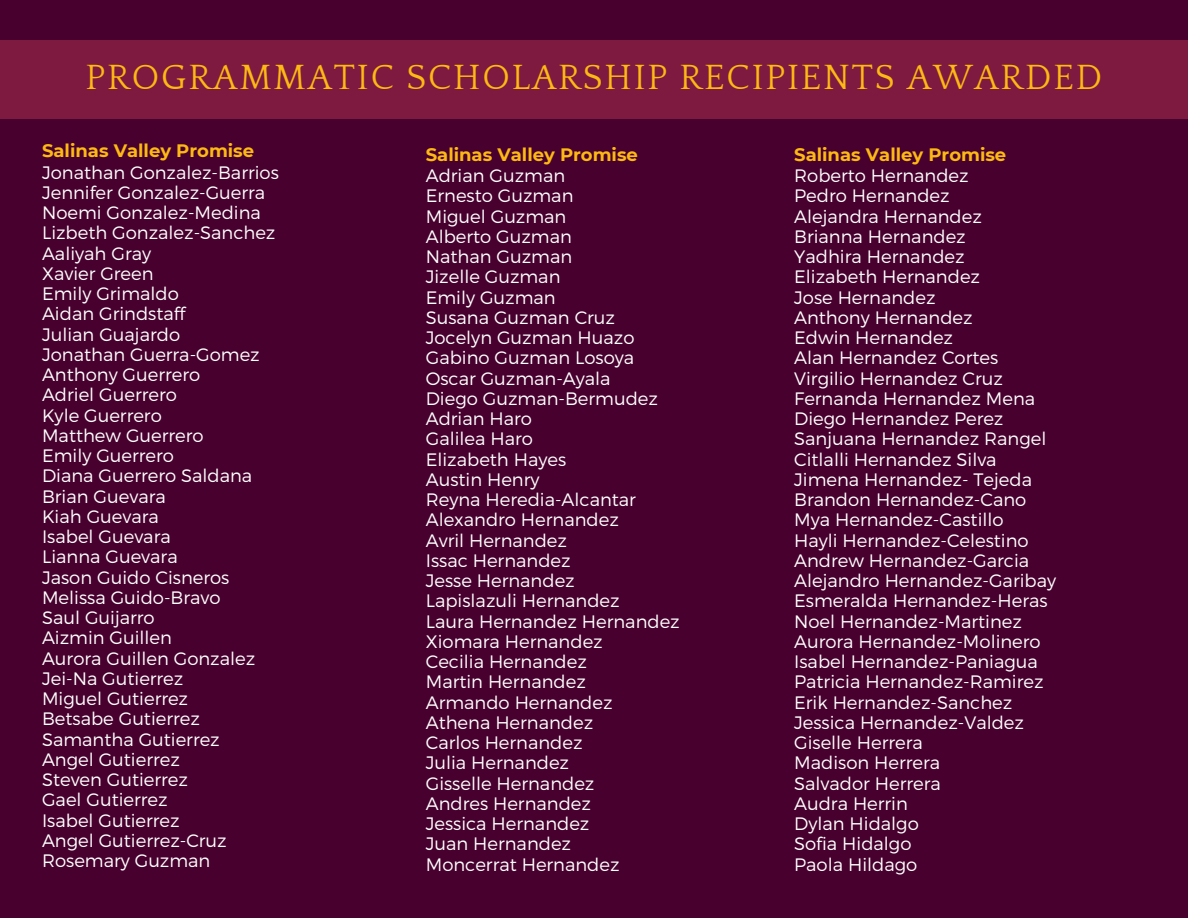
<style>
.page{position:relative;width:1188px;height:918px;background:#48002e}
.page>*{position:absolute;margin:0;border:0;box-sizing:border-box;transform-origin:0 0}
.t1{font:36px "Quattrocento";letter-spacing:.05em;color:#fdb913}
.t2{font:300 18px "Montserrat";color:#fff}
.t3{font:700 18px "Montserrat";color:#fdb913}
</style>
<div class="page">
<div style="left:0;top:40px;width:1188px;height:78px;background:#7e1a40"></div>
<h1 class="t1" style="left:86px;top:58px;width:1018px">PROGRAMMATIC SCHOLARSHIP RECIPIENTS AWARDED</h1>
<p class="t3" style="left:42px;top:140px;width:214px">Salinas Valley Promise</p>
<p class="t2" style="left:42px;top:160px;width:238px">Jonathan Gonzalez-Barrios</p>
<p class="t2" style="left:42px;top:181px;width:225px">Jennifer Gonzalez-Guerra</p>
<p class="t2" style="left:42px;top:201px;width:220px">Noemi Gonzalez-Medina</p>
<p class="t2" style="left:42px;top:221px;width:235px">Lizbeth Gonzalez-Sanchez</p>
<p class="t2" style="left:42px;top:241px;width:111px">Aaliyah Gray</p>
<p class="t2" style="left:42px;top:262px;width:113px">Xavier Green</p>
<p class="t2" style="left:42px;top:282px;width:138px">Emily Grimaldo</p>
<p class="t2" style="left:42px;top:302px;width:145px">Aidan Grindstaff</p>
<p class="t2" style="left:42px;top:322px;width:140px">Julian Guajardo</p>
<p class="t2" style="left:42px;top:343px;width:219px">Jonathan Guerra-Gomez</p>
<p class="t2" style="left:42px;top:363px;width:160px">Anthony Guerrero</p>
<p class="t2" style="left:42px;top:383px;width:136px">Adriel Guerrero</p>
<p class="t2" style="left:42px;top:403px;width:121px">Kyle Guerrero</p>
<p class="t2" style="left:42px;top:424px;width:163px">Matthew Guerrero</p>
<p class="t2" style="left:42px;top:444px;width:133px">Emily Guerrero</p>
<p class="t2" style="left:42px;top:464px;width:212px">Diana Guerrero Saldana</p>
<p class="t2" style="left:42px;top:484px;width:125px">Brian Guevara</p>
<p class="t2" style="left:42px;top:505px;width:118px">Kiah Guevara</p>
<p class="t2" style="left:42px;top:525px;width:130px">Isabel Guevara</p>
<p class="t2" style="left:42px;top:545px;width:137px">Lianna Guevara</p>
<p class="t2" style="left:42px;top:565px;width:189px">Jason Guido Cisneros</p>
<p class="t2" style="left:42px;top:586px;width:180px">Melissa Guido-Bravo</p>
<p class="t2" style="left:42px;top:606px;width:114px">Saul Guijarro</p>
<p class="t2" style="left:42px;top:626px;width:131px">Aizmin Guillen</p>
<p class="t2" style="left:42px;top:646px;width:215px">Aurora Guillen Gonzalez</p>
<p class="t2" style="left:42px;top:667px;width:143px">Jei-Na Gutierrez</p>
<p class="t2" style="left:42px;top:687px;width:148px">Miguel Gutierrez</p>
<p class="t2" style="left:42px;top:707px;width:159px">Betsabe Gutierrez</p>
<p class="t2" style="left:42px;top:727px;width:179px">Samantha Gutierrez</p>
<p class="t2" style="left:42px;top:748px;width:139px">Angel Gutierrez</p>
<p class="t2" style="left:42px;top:768px;width:147px">Steven Gutierrez</p>
<p class="t2" style="left:42px;top:788px;width:127px">Gael Gutierrez</p>
<p class="t2" style="left:42px;top:808px;width:139px">Isabel Gutierrez</p>
<p class="t2" style="left:42px;top:829px;width:186px">Angel Gutierrez-Cruz</p>
<p class="t2" style="left:42px;top:849px;width:170px">Rosemary Guzman</p>
<p class="t3" style="left:426px;top:143px;width:214px">Salinas Valley Promise</p>
<p class="t2" style="left:426px;top:164px;width:141px">Adrian Guzman</p>
<p class="t2" style="left:426px;top:184px;width:149px">Ernesto Guzman</p>
<p class="t2" style="left:426px;top:204px;width:142px">Miguel Guzman</p>
<p class="t2" style="left:426px;top:225px;width:148px">Alberto Guzman</p>
<p class="t2" style="left:426px;top:245px;width:148px">Nathan Guzman</p>
<p class="t2" style="left:426px;top:265px;width:136px">Jizelle Guzman</p>
<p class="t2" style="left:426px;top:285px;width:131px">Emily Guzman</p>
<p class="t2" style="left:426px;top:306px;width:191px">Susana Guzman Cruz</p>
<p class="t2" style="left:426px;top:326px;width:210px">Jocelyn Guzman Huazo</p>
<p class="t2" style="left:426px;top:346px;width:210px">Gabino Guzman Losoya</p>
<p class="t2" style="left:426px;top:366px;width:186px">Oscar Guzman-Ayala</p>
<p class="t2" style="left:426px;top:387px;width:234px">Diego Guzman-Bermudez</p>
<p class="t2" style="left:426px;top:407px;width:108px">Adrian Haro</p>
<p class="t2" style="left:426px;top:427px;width:109px">Galilea Haro</p>
<p class="t2" style="left:426px;top:447px;width:142px">Elizabeth Hayes</p>
<p class="t2" style="left:426px;top:468px;width:115px">Austin Henry</p>
<p class="t2" style="left:426px;top:488px;width:212px">Reyna Heredia-Alcantar</p>
<p class="t2" style="left:426px;top:508px;width:195px">Alexandro Hernandez</p>
<p class="t2" style="left:426px;top:528px;width:143px">Avril Hernandez</p>
<p class="t2" style="left:426px;top:549px;width:146px">Issac Hernandez</p>
<p class="t2" style="left:426px;top:569px;width:150px">Jesse Hernandez</p>
<p class="t2" style="left:426px;top:589px;width:195px">Lapislazuli Hernandez</p>
<p class="t2" style="left:426px;top:609px;width:255px">Laura Hernandez Hernandez</p>
<p class="t2" style="left:426px;top:630px;width:178px">Xiomara Hernandez</p>
<p class="t2" style="left:426px;top:650px;width:163px">Cecilia Hernandez</p>
<p class="t2" style="left:426px;top:670px;width:162px">Martin Hernandez</p>
<p class="t2" style="left:426px;top:690px;width:188px">Armando Hernandez</p>
<p class="t2" style="left:426px;top:711px;width:169px">Athena Hernandez</p>
<p class="t2" style="left:426px;top:731px;width:158px">Carlos Hernandez</p>
<p class="t2" style="left:426px;top:751px;width:145px">Julia Hernandez</p>
<p class="t2" style="left:426px;top:771px;width:170px">Gisselle Hernandez</p>
<p class="t2" style="left:426px;top:792px;width:167px">Andres Hernandez</p>
<p class="t2" style="left:426px;top:812px;width:165px">Jessica Hernandez</p>
<p class="t2" style="left:426px;top:832px;width:147px">Juan Hernandez</p>
<p class="t2" style="left:426px;top:852px;width:195px">Moncerrat Hernandez</p>
<p class="t3" style="left:794px;top:143px;width:214px">Salinas Valley Promise</p>
<p class="t2" style="left:794px;top:164px;width:176px">Roberto Hernandez</p>
<p class="t2" style="left:794px;top:184px;width:157px">Pedro Hernandez</p>
<p class="t2" style="left:794px;top:204px;width:189px">Alejandra Hernandez</p>
<p class="t2" style="left:794px;top:225px;width:173px">Brianna Hernandez</p>
<p class="t2" style="left:794px;top:245px;width:172px">Yadhira Hernandez</p>
<p class="t2" style="left:794px;top:265px;width:187px">Elizabeth Hernandez</p>
<p class="t2" style="left:794px;top:285px;width:143px">Jose Hernandez</p>
<p class="t2" style="left:794px;top:306px;width:180px">Anthony Hernandez</p>
<p class="t2" style="left:794px;top:326px;width:160px">Edwin Hernandez</p>
<p class="t2" style="left:794px;top:346px;width:206px">Alan Hernandez Cortes</p>
<p class="t2" style="left:794px;top:366px;width:210px">Virgilio Hernandez Cruz</p>
<p class="t2" style="left:794px;top:387px;width:243px">Fernanda Hernandez Mena</p>
<p class="t2" style="left:794px;top:407px;width:211px">Diego Hernandez Perez</p>
<p class="t2" style="left:794px;top:427px;width:254px">Sanjuana Hernandez Rangel</p>
<p class="t2" style="left:794px;top:447px;width:204px">Citlalli Hernandez Silva</p>
<p class="t2" style="left:794px;top:468px;width:239px">Jimena Hernandez- Tejeda</p>
<p class="t2" style="left:794px;top:488px;width:234px">Brandon Hernandez-Cano</p>
<p class="t2" style="left:794px;top:508px;width:211px">Mya Hernandez-Castillo</p>
<p class="t2" style="left:794px;top:528px;width:236px">Hayli Hernandez-Celestino</p>
<p class="t2" style="left:794px;top:549px;width:237px">Andrew Hernandez-Garcia</p>
<p class="t2" style="left:794px;top:569px;width:263px">Alejandro Hernandez-Garibay</p>
<p class="t2" style="left:794px;top:589px;width:255px">Esmeralda Hernandez-Heras</p>
<p class="t2" style="left:794px;top:609px;width:229px">Noel Hernandez-Martinez</p>
<p class="t2" style="left:794px;top:630px;width:248px">Aurora Hernandez-Molinero</p>
<p class="t2" style="left:794px;top:650px;width:245px">Isabel Hernandez-Paniagua</p>
<p class="t2" style="left:794px;top:670px;width:251px">Patricia Hernandez-Ramirez</p>
<p class="t2" style="left:794px;top:690px;width:220px">Erik Hernandez-Sanchez</p>
<p class="t2" style="left:794px;top:711px;width:231px">Jessica Hernandez-Valdez</p>
<p class="t2" style="left:794px;top:731px;width:130px">Giselle Herrera</p>
<p class="t2" style="left:794px;top:751px;width:147px">Madison Herrera</p>
<p class="t2" style="left:794px;top:771px;width:148px">Salvador Herrera</p>
<p class="t2" style="left:794px;top:792px;width:115px">Audra Herrin</p>
<p class="t2" style="left:794px;top:812px;width:126px">Dylan Hidalgo</p>
<p class="t2" style="left:794px;top:832px;width:119px">Sofia Hidalgo</p>
<p class="t2" style="left:794px;top:852px;width:125px">Paola Hildago</p>
</div>
